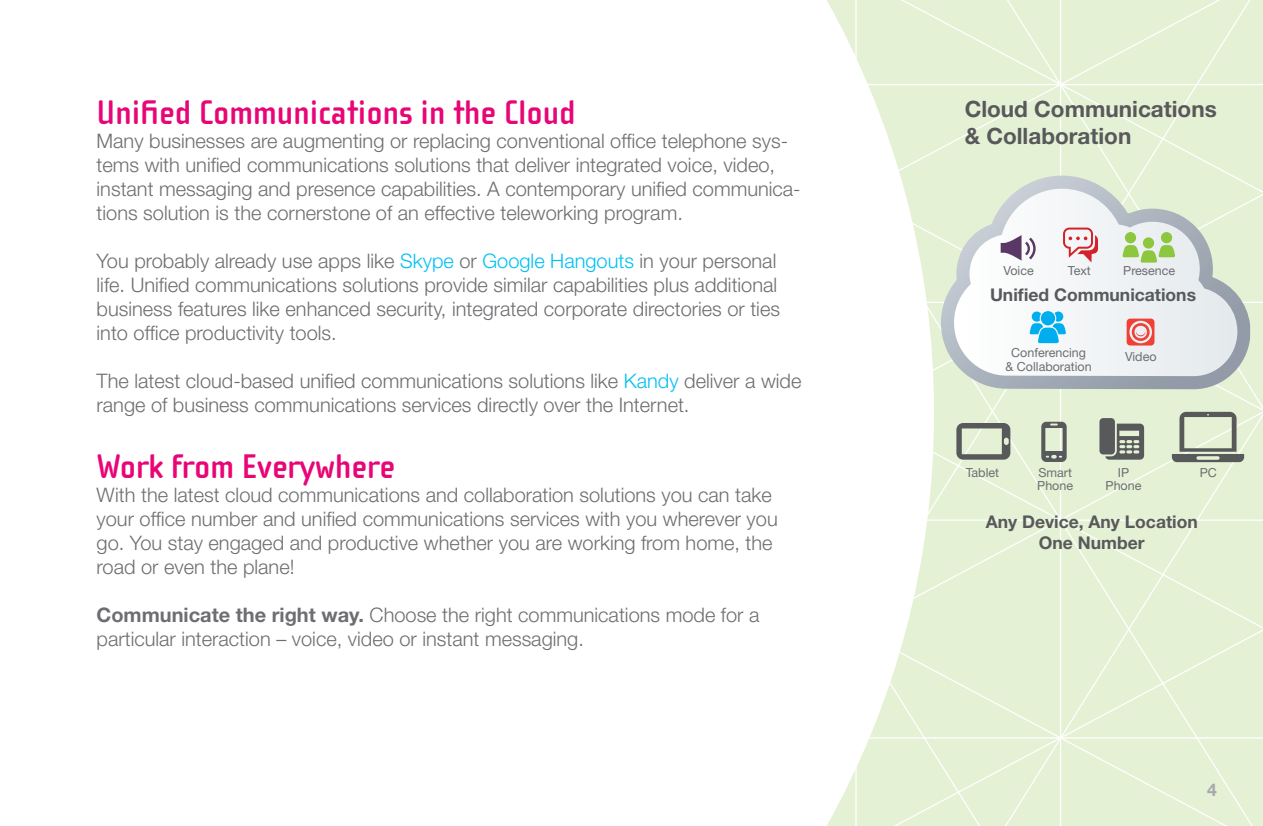
<style>
.page{position:relative;width:1263px;height:826px;background:#fff}
.page>*{position:absolute;margin:0;border:0;box-sizing:border-box;transform-origin:0 0}
.t1{font:700 35px "Cholla Sans";color:#e80575}
.t2{font:700 22.5px/27px "Helvetica Neue";color:#58595b}
.t3{font:300 20px/24px "Helvetica Neue";color:#6d6e71}
.t4{font:700 17.5px/21px "Helvetica Neue";color:#58595b;text-align:center}
.t5{font:700 17.5px "Helvetica Neue";color:#a7a9ac}
.t6{font:12.5px/12.5px "Helvetica Neue";color:#6d6e71;text-align:center}
.s1{color:#00c0f3}
.s2{font-weight:700}
</style>
<div class="page">
<svg style="left:842px;top:0;width:420px;height:825px"></svg>
<svg style="left:941px;top:175px;width:309px;height:214px;background:#cbd5c8"></svg>
<svg style="left:954px;top:188px;width:283px;height:188px"></svg>
<svg style="left:1000px;top:235px;width:35px;height:25px"></svg>
<div style="left:1142px;top:237px;width:12px;height:11px;background:#8dc63f;border-radius:50%"></div>
<div style="left:1160px;top:232px;width:12px;height:11px;background:#8dc63f;border-radius:50%"></div>
<svg style="left:1122px;top:244px;width:53px;height:18px"></svg>
<div style="left:1124px;top:232px;width:12px;height:11px;background:#8dc63f;border-radius:50%"></div>
<svg style="left:1063px;top:227px;width:35px;height:35px"></svg>
<svg style="left:1029px;top:311px;width:36px;height:32px"></svg>
<svg style="left:1126px;top:318px;width:28px;height:27px"></svg>
<svg style="left:956px;top:422px;width:54px;height:37px;background:#aab1a2"></svg>
<svg style="left:1041px;top:421px;width:25px;height:40px"></svg>
<div style="left:1099px;top:418px;width:15px;height:36px;background:#58595b;border-radius:4px"></div>
<svg style="left:1105px;top:423px;width:39px;height:36px"></svg>
<svg style="left:1171px;top:411px;width:73px;height:51px;background:#b5bdab"></svg>
<h1 class="t1" style="left:97px;top:93px;width:480px">Unified Communications in the Cloud</h1>
<p class="t3" style="left:97px;top:128px;width:705px">Many businesses are augmenting or replacing conventional office telephone sys&shy;tems with unified communications solutions that deliver integrated voice, video, instant messaging and presence capabilities. A contemporary unified communica&shy;tions solution is the cornerstone of an effective teleworking program.</p>
<p class="t3" style="left:97px;top:248px;width:685px">You probably already use apps like <span class="s1">Skype</span> or <span class="s1">Google Hangouts</span> in your personal life. Unified communications solutions provide similar capabilities plus additional business features like enhanced security, integrated corporate directories or ties into office productivity tools.</p>
<p class="t3" style="left:97px;top:368px;width:706px">The latest cloud-based unified communications solutions like <span class="s1">Kandy</span> deliver a wide range of business communications services directly over the Internet.</p>
<h1 class="t1" style="left:97px;top:447px;width:300px">Work from Everywhere</h1>
<p class="t3" style="left:97px;top:482px;width:682px">With the latest cloud communications and collaboration solutions you can take your office number and unified communications services with you wherever you go. You stay engaged and productive whether you are working from home, the road or even the plane!</p>
<p class="t3" style="left:97px;top:602px;width:664px"><span class="s2">Communicate the right way.</span> Choose the right communications mode for a particular interaction – voice, video or instant messaging.</p>
<p class="t2" style="left:964px;top:95px;width:253px">Cloud Communications &amp; Collaboration</p>
<p class="t6" style="left:1003px;top:264px;width:32px">Voice</p>
<p class="t6" style="left:1067px;top:264px;width:24px">Text</p>
<p class="t6" style="left:1123px;top:264px;width:54px">Presence</p>
<p class="t4" style="left:990px;top:283px;width:208px">Unified Communications</p>
<p class="t6" style="left:1011px;top:346px;width:76px">Conferencing</p>
<p class="t6" style="left:1125px;top:350px;width:33px">Video</p>
<p class="t6" style="left:1005px;top:359px;width:88px">&amp; Collaboration</p>
<p class="t6" style="left:965px;top:466px;width:35px">Tablet</p>
<p class="t6" style="left:1038px;top:466px;width:35px">Smart</p>
<p class="t6" style="left:1199px;top:466px;width:19px">PC</p>
<p class="t6" style="left:1037px;top:478px;width:37px">Phone</p>
<p class="t6" style="left:1105px;top:466px;width:37px">IP<br>Phone</p>
<p class="t4" style="left:985px;top:510px;width:213px">Any Device, Any Location<br>One Number</p>
<p class="t5" style="left:1207px;top:778px;width:11px">4</p>
</div>
